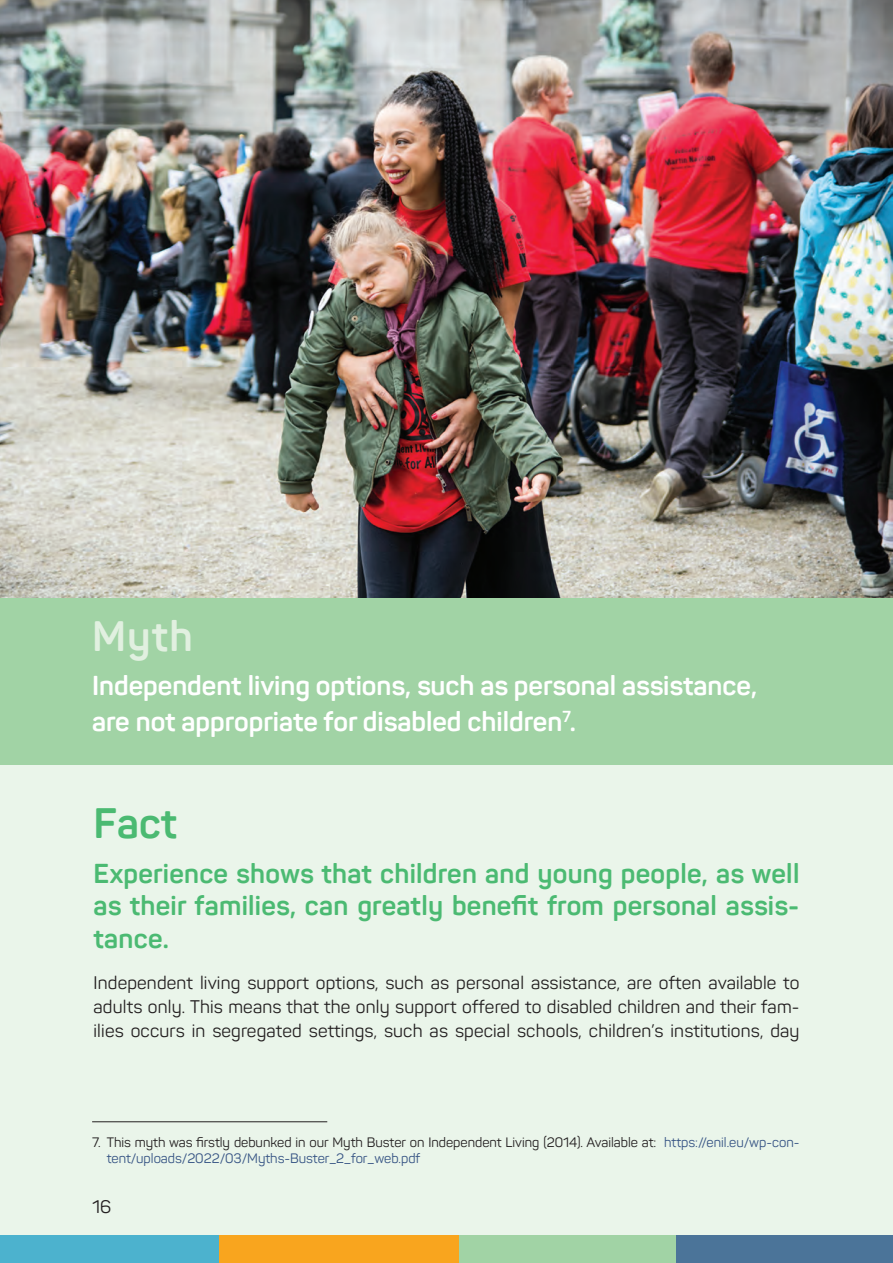
<style>
.page{position:relative;width:893px;height:1263px;background:#fff}
.page>*{position:absolute;margin:0;border:0;box-sizing:border-box;transform-origin:0 0}
.t1{font:700 42px "Panton";color:#4bba72}
.t2{font:700 42px "Panton";color:#e1f0e0}
.t3{font:700 27px/32.4px "Panton";letter-spacing:.01em;color:#4bba72;text-align:justify}
.t4{font:700 27px/36px "Panton";color:#fff}
.t5{font:18px/24px "Panton";letter-spacing:.01em;color:#231f20;text-align:justify}
.t6{font:13.5px/16.2px "Panton";color:#231f20}
.s1{color:#365484}
</style>
<div class="page">
<div style="left:0;top:733px;width:893px;height:530px;background:#eaf5ea"></div>
<div style="left:0;top:597px;width:893px;height:168px;background:#a1d3a5"></div>
<hr style="left:92px;top:1121px;width:235px;height:1px;background:#231f20">
<img style="left:0;top:0;width:893px;height:597px">
<div style="left:219px;top:1235px;width:240px;height:28px;background:#f9a51e"></div>
<div style="left:0;top:1235px;width:219px;height:28px;background:#4cb2ce"></div>
<div style="left:459px;top:1235px;width:217px;height:28px;background:#a1d3a5"></div>
<div style="left:676px;top:1235px;width:217px;height:28px;background:#4b7499"></div>
<p class="t2" style="left:92px;top:610px;width:102px">Myth</p>
<p class="t4" style="left:92px;top:667px;width:666px">Independent living options, such as personal assistance, are not appropriate for disabled children<sup>7</sup>.</p>
<p class="t1" style="left:94px;top:797px;width:85px">Fact</p>
<p class="t3" style="left:94px;top:857px;width:707px">Experience shows that children and young people, as well as their families, can greatly benefit from personal assis&shy;tance.</p>
<p class="t5" style="left:94px;top:970px;width:707px">Independent living support options, such as personal assistance, are often available to adults only. This means that the only support offered to disabled children and their fam&shy;ilies occurs in segregated settings, such as special schools, children’s institutions, day</p>
<p class="t6" style="left:107px;top:1134px;width:694px;text-indent:-15px">7. This myth was firstly debunked in our Myth Buster on Independent Living (2014). Available at: <span class="s1">https://enil.eu/wp-con&shy;tent/uploads/2022/03/Myths-Buster_2_for_web.pdf</span></p>
<p class="t5" style="left:92px;top:1194px;width:21px">16</p>
</div>
